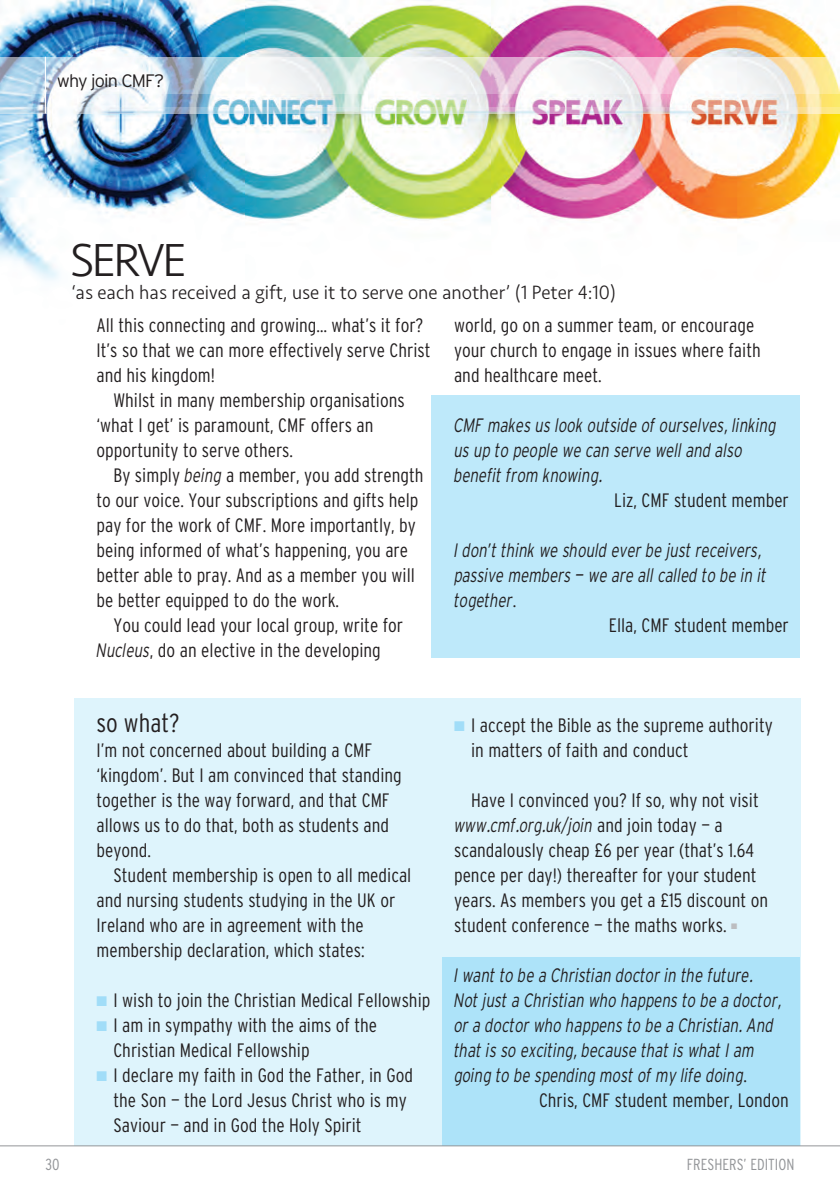
<style>
.page{position:relative;width:840px;height:1191px;background:#fff}
.page>*{position:absolute;margin:0;border:0;box-sizing:border-box;transform-origin:0 0}
.t1{font:300 48px "Seravek";letter-spacing:-.05em;color:#231f20}
.t2{font:300 condensed 26px "Interstate";color:#231f20}
.t3{font:300 20px "Seravek";color:#231f20;scale:.95 1}
.t4{font:300 condensed 19.4px/25px "Interstate";color:#231f20}
.t5{font:italic 300 19.4px/25px "Interstate";color:#231f20;scale:.77 1}
.t6{font:300 18px "Interstate";letter-spacing:-.05em;color:#231f20}
.t7{font:300 condensed 16px "Interstate";color:#939598}
.s1{font-style:italic;font-stretch:normal}
.s2{font-style:normal;font-stretch:condensed}
</style>
<div class="page">
<div style="left:74px;top:698px;width:725px;height:447px;background:#def4fc"></div>
<div style="left:442px;top:957px;width:357px;height:188px;background:#ade3f9"></div>
<img style="left:0;top:0;width:838px;height:443px">
<hr style="left:0;top:1145px;width:839px;height:1px;background:#939598">
<div style="left:0;top:57px;width:839px;height:37px;background:#fff;opacity:.15"></div>
<div style="left:0;top:94px;width:839px;height:19px;background:#fff;opacity:.1"></div>
<div style="left:0;top:107px;width:839px;height:6px;background:#fff;opacity:.05"></div>
<hr style="left:45px;top:57px;width:1px;height:56px;background:#fff">
<div style="left:431px;top:395px;width:368px;height:263px;background:#bee9fa"></div>
<p class="t6" style="left:57px;top:70px;width:109px">why join CMF?</p>
<h1 class="t1" style="left:70px;top:242px;width:118px">SERVE</h1>
<p class="t3" style="left:71px;top:284px;width:574px">‘as each has received a gift, use it to serve one another’ (1 Peter 4:10)</p>
<p class="t4" style="left:96px;top:313px;width:335px">All this connecting and growing… what’s it for?<br>It’s so that we can more effectively serve Christ and his kingdom!</p>
<p class="t4" style="left:96px;top:388px;width:309px;text-indent:17px">Whilst in many membership organisations ‘what I get’ is paramount, CMF offers an opportunity to serve others.</p>
<p class="t4" style="left:96px;top:463px;width:328px;text-indent:17px">By simply <span class="s1">being</span> a member, you add strength to our voice. Your subscriptions and gifts help pay for the work of CMF. More importantly, by being informed of what’s happening, you are better able to pray. And as a member you will be better equipped to do the work.</p>
<p class="t4" style="left:96px;top:613px;width:308px;text-indent:17px">You could lead your local group, write for<br><span class="s1">Nucleus</span>, do an elective in the developing</p>
<h2 class="t2" style="left:96px;top:708px;width:85px">so what?</h2>
<p class="t4" style="left:96px;top:738px;width:307px">I’m not concerned about building a CMF ‘kingdom’. But I am convinced that standing together is the way forward, and that CMF allows us to do that, both as students and beyond.</p>
<p class="t4" style="left:96px;top:863px;width:316px;text-indent:17px">Student membership is open to all medical and nursing students studying in the UK or Ireland who are in agreement with the membership declaration, which states:</p>
<p class="t4" style="left:113px;top:988px;width:318px">I wish to join the Christian Medical Fellowship I am in sympathy with the aims of the Christian Medical Fellowship<br>I declare my faith in God the Father, in God the Son — the Lord Jesus Christ who is my Saviour — and in God the Holy Spirit</p>
<p class="t4" style="left:454px;top:313px;width:308px">world, go on a summer team, or encourage your church to engage in issues where faith and healthcare meet.</p>
<p class="t5" style="left:454px;top:413px;width:420px">CmF makes us look outside of ourselves, linking us up to people we can serve well and also benefit from knowing.</p>
<p class="t4" style="left:614px;top:488px;width:176px">Liz, CMF student member</p>
<p class="t5" style="left:454px;top:538px;width:400px">I don’t think we should ever be just receivers,</p>
<p class="t5" style="left:454px;top:563px;width:407px">passive members — we are all called to be in it</p>
<p class="t5" style="left:454px;top:588px;width:82px">together<span class="s2">.</span></p>
<p class="t4" style="left:608px;top:613px;width:181px">Ella, CMF student member</p>
<p class="t4" style="left:471px;top:713px;width:303px">I accept the Bible as the supreme authority in matters of faith and conduct</p>
<p class="t4" style="left:454px;top:788px;width:315px;text-indent:17px">Have I convinced you? If so, why not visit <span class="s1">www.cmf.org.uk/join</span> and join today — a scandalously cheap £6 per year (that’s 1.64 pence per day!) thereafter for your student years. As members you get a £15 discount on student conference — the maths works.</p>
<p class="t5" style="left:454px;top:963px;width:389px">I want to be a Christian doctor in the future.</p>
<p class="t5" style="left:454px;top:988px;width:426px">Not just a Christian who happens to be a doctor,</p>
<p class="t5" style="left:454px;top:1013px;width:416px">or a doctor who happens to be a Christian. And</p>
<p class="t5" style="left:454px;top:1038px;width:391px">that is so exciting, because that is what I am</p>
<p class="t5" style="left:454px;top:1063px;width:382px">going to be spending most of my life doing<span class="s2">.</span></p>
<p class="t4" style="left:539px;top:1088px;width:251px">Chris, CMF student member, London</p>
<p class="t7" style="left:45px;top:1154px;width:16px">30</p>
<p class="t7" style="left:686px;top:1154px;width:109px">FRESHERS’ EDITION</p>
</div>
